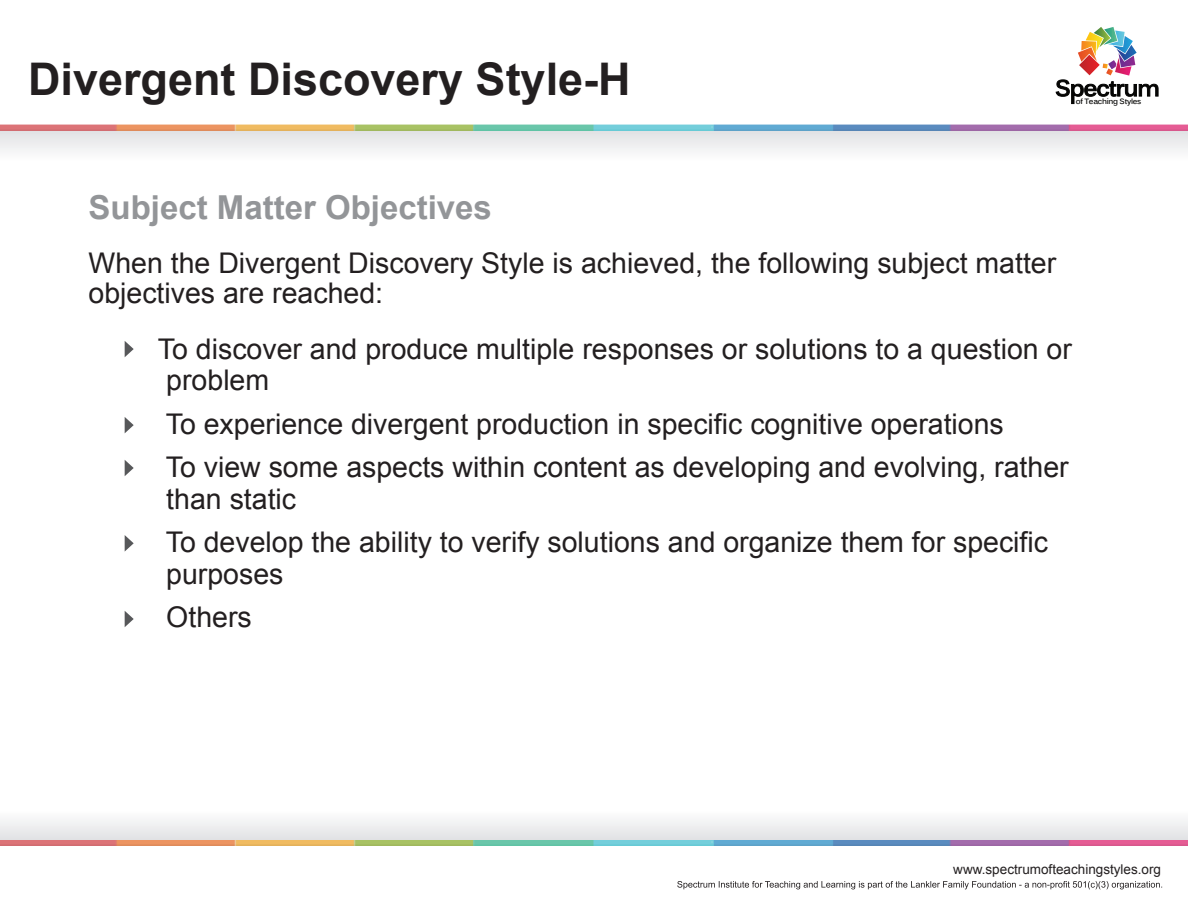
<style>
.page{position:relative;width:1188px;height:918px;background:#fff}
.page>*{position:absolute;margin:0;border:0;box-sizing:border-box;transform-origin:0 0}
.t1{font:700 45px "Arial";color:#231f20}
.t2{font:700 33px "Arial";color:#939598}
.t3{font:28.5px/43.5px "Arial";color:#231f20}
.t4{font:13.5px "Arial";color:#231f20}
.t5{font:700 7.65px "Kalinga";letter-spacing:-.035em;color:#050504}
</style>
<div class="page">
<svg style="left:677px;top:881px;width:485px;height:8px"></svg>
<svg style="left:125px;top:341px;width:9px;height:16px"></svg>
<svg style="left:125px;top:417px;width:9px;height:16px"></svg>
<svg style="left:125px;top:460px;width:9px;height:16px"></svg>
<svg style="left:125px;top:535px;width:9px;height:16px"></svg>
<svg style="left:125px;top:611px;width:9px;height:16px"></svg>
<div style="left:0;top:131px;width:1188px;height:43px;background:linear-gradient(to bottom,#e3e4e6,#fff)"></div>
<img style="left:0;top:124px;width:1188px;height:7px">
<img style="left:0;top:839px;width:1188px;height:7px">
<div style="left:0;top:796px;width:1188px;height:43px;background:linear-gradient(to bottom,#fff,#e5e6e7)"></div>
<svg style="left:1055px;top:27px;width:104px;height:77px"></svg>
<h1 class="t1" style="left:28px;top:50px;width:604px">Divergent Discovery Style-H</h1>
<p class="t5" style="left:1076px;top:96px;width:67px">of Teaching Styles</p>
<p class="t2" style="left:88px;top:186px;width:405px">Subject Matter Objectives</p>
<p class="t3" style="left:88px;top:248px;width:969px;line-height:30px">When the Divergent Discovery Style is achieved, the following subject matter objectives are reached:</p>
<p class="t3" style="left:158px;top:333px;width:916px;line-height:31.5px">To discover and produce multiple responses or solutions to a question or problem</p>
<p class="t3" style="left:166px;top:402px;width:904px">To experience divergent production in specific cognitive operations<br>To view some aspects within content as developing and evolving, rather</p>
<p class="t3" style="left:166px;top:477px;width:884px">than static<br>To develop the ability to verify solutions and organize them for specific</p>
<p class="t3" style="left:166px;top:552px;width:119px">purposes<br>Others</p>
<p class="t4" style="left:953px;top:860px;width:209px">www.spectrumofteachingstyles.org</p>
</div>
